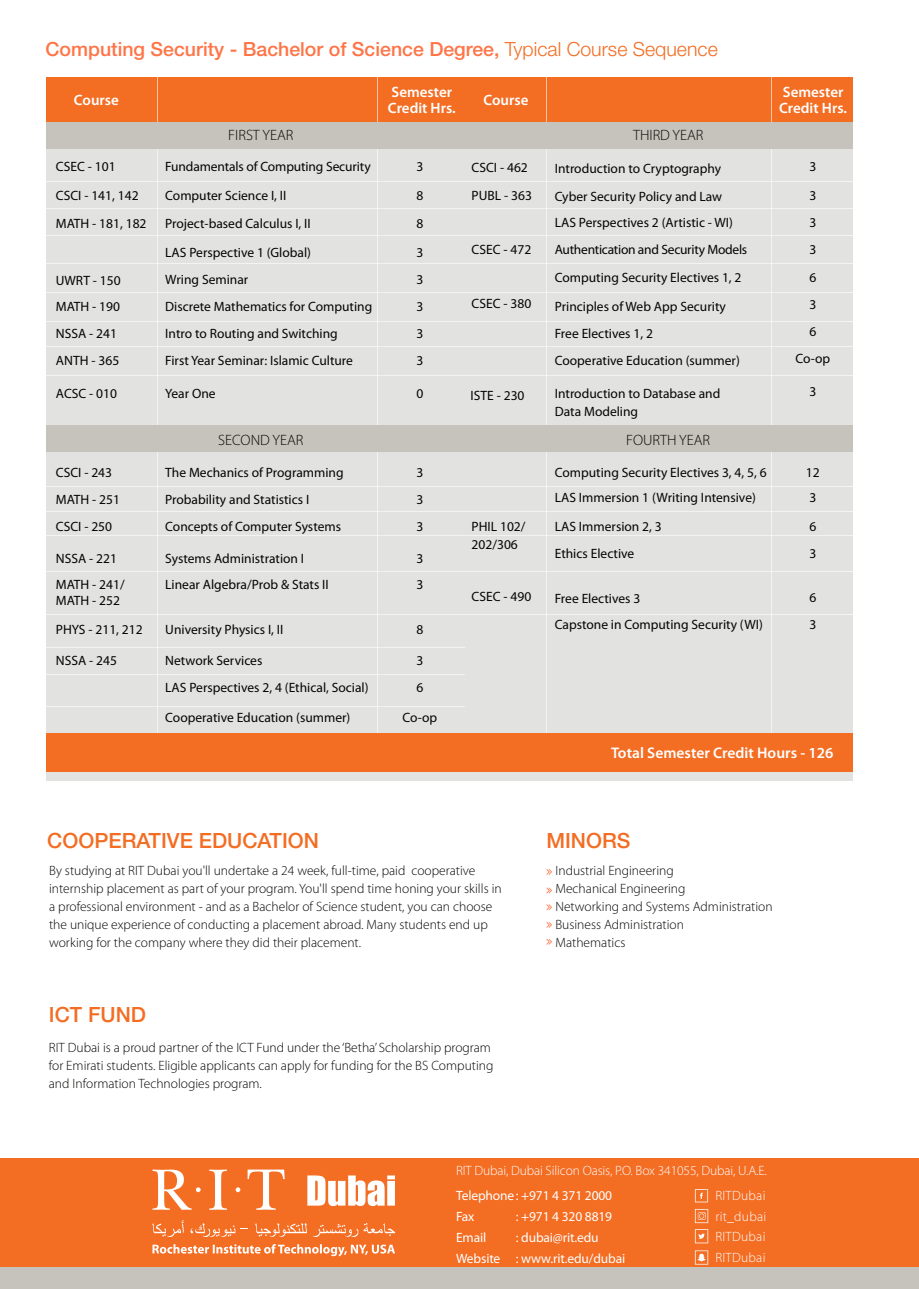
<style>
.page{position:relative;width:919px;height:1289px;background:#fff}
.page>*{position:absolute;margin:0;border:0;box-sizing:border-box;transform-origin:0 0}
.t1{font:500 21px "Helvetica Neue LT Std";color:#f36d23}
.t2{font:500 19.5px "Helvetica Neue LT Std";color:#ff7446}
.t3{font:600 15.45px "Myriad Pro";color:#fff}
.t4{font:600 15px/16.5px "Myriad Pro";color:#fff}
.t5{font:300 15px "Myriad Pro";color:#040503}
.t6{font:13.5px/27px "Myriad Pro";color:#040503}
.t7{font:300 13.5px/18px "Myriad Pro";color:#040503}
.t8{font:13.5px/21px "Myriad Pro";letter-spacing:-.01em;color:#fff}
.t9{font:13.5px/27px "Myriad Pro";letter-spacing:-.02em;color:#040503}
.t10{font:300 13.5px "Myriad Pro";letter-spacing:-.01em;color:#fff}
.t11{font:300 13.5px "Myriad Pro";letter-spacing:.02em;color:#fff}
.s1{font-weight:300;color:#f36d23}
</style>
<div class="page">
<div style="left:0;top:1157px;width:918px;height:119px;background:#f36d23"></div>
<svg style="left:209px;top:1169px;width:18px;height:40px"></svg>
<svg style="left:247px;top:1169px;width:38px;height:40px"></svg>
<svg style="left:152px;top:1169px;width:49px;height:40px"></svg>
<svg style="left:235px;top:1187px;width:5px;height:5px"></svg>
<svg style="left:307px;top:1175px;width:88px;height:30px"></svg>
<svg style="left:152px;top:1244px;width:243px;height:12px"></svg>
<svg style="left:152px;top:1220px;width:32px;height:16px"></svg>
<svg style="left:190px;top:1223px;width:45px;height:13px"></svg>
<svg style="left:255px;top:1223px;width:52px;height:13px"></svg>
<svg style="left:313px;top:1223px;width:82px;height:13px"></svg>
<svg style="left:694px;top:1189px;width:14px;height:13px"></svg>
<svg style="left:694px;top:1229px;width:14px;height:14px"></svg>
<svg style="left:694px;top:1250px;width:14px;height:14px"></svg>
<svg style="left:694px;top:1209px;width:14px;height:14px"></svg>
<div style="left:0;top:1267px;width:918px;height:21px;background:#c6c2bc"></div>
<div style="left:46px;top:77px;width:806px;height:46px;background:#f36d23"></div>
<div style="left:46px;top:149px;width:806px;height:632px;background:#e2e2e0"></div>
<hr style="left:157px;top:77px;width:1px;height:694px;background:#fff">
<hr style="left:377px;top:77px;width:1px;height:694px;background:#fff">
<hr style="left:546px;top:77px;width:1px;height:694px;background:#fff">
<hr style="left:771px;top:77px;width:1px;height:694px;background:#fff">
<hr style="left:46px;top:181px;width:806px;height:1px;background:#fff">
<hr style="left:46px;top:208px;width:806px;height:1px;background:#fff">
<hr style="left:46px;top:235px;width:806px;height:1px;background:#fff">
<hr style="left:46px;top:321px;width:806px;height:1px;background:#fff">
<hr style="left:46px;top:263px;width:806px;height:1px;background:#fff">
<hr style="left:46px;top:292px;width:806px;height:1px;background:#fff">
<hr style="left:46px;top:346px;width:806px;height:1px;background:#fff">
<hr style="left:46px;top:375px;width:806px;height:1px;background:#fff">
<hr style="left:46px;top:486px;width:806px;height:1px;background:#fff">
<hr style="left:46px;top:511px;width:806px;height:1px;background:#fff">
<hr style="left:46px;top:535px;width:806px;height:1px;background:#fff">
<hr style="left:46px;top:571px;width:806px;height:1px;background:#fff">
<hr style="left:46px;top:614px;width:806px;height:1px;background:#fff">
<hr style="left:46px;top:647px;width:418px;height:1px;background:#fff">
<hr style="left:46px;top:705px;width:418px;height:1px;background:#fff">
<hr style="left:46px;top:674px;width:418px;height:1px;background:#fff">
<div style="left:46px;top:122px;width:806px;height:27px;background:#c6c2bc"></div>
<div style="left:46px;top:425px;width:806px;height:27px;background:#c6c2bc"></div>
<div style="left:46px;top:733px;width:806px;height:38px;background:#f36d23"></div>
<svg style="left:546px;top:869px;width:6px;height:5px"></svg>
<svg style="left:546px;top:887px;width:6px;height:6px"></svg>
<svg style="left:546px;top:904px;width:6px;height:6px"></svg>
<svg style="left:546px;top:939px;width:6px;height:5px"></svg>
<svg style="left:546px;top:922px;width:6px;height:5px"></svg>
<h2 class="t2" style="left:45px;top:38px;width:673px">Computing Security - Bachelor of Science Degree, <span class="s1">Typical Course Sequence</span></h2>
<p class="t4" style="left:388px;top:83px;width:69px">Semester<br>Credit Hrs.</p>
<p class="t4" style="left:779px;top:83px;width:69px">Semester<br>Credit Hrs.</p>
<p class="t4" style="left:74px;top:91px;width:46px">Course</p>
<p class="t4" style="left:483px;top:91px;width:46px">Course</p>
<p class="t6" style="left:56px;top:152px;width:92px;line-height:28.5px">CSEC - 101<br>CSCI - 141, 142<br>MATH - 181, 182</p>
<p class="t6" style="left:56px;top:266px;width:66px">UWRT - 150</p>
<p class="t6" style="left:56px;top:292px;width:66px">MATH - 190<br>NSSA - 241<br>ANTH - 365</p>
<p class="t6" style="left:56px;top:379px;width:63px">ACSC - 010</p>
<p class="t6" style="left:56px;top:458px;width:66px">CSCI - 243<br>MATH - 251<br>CSCI - 250</p>
<p class="t6" style="left:56px;top:545px;width:70px;line-height:25.5px">NSSA - 221<br>MATH - 241/</p>
<p class="t6" style="left:56px;top:586px;width:88px;line-height:28.5px">MATH - 252<br>PHYS - 211, 212</p>
<p class="t6" style="left:56px;top:647px;width:63px">NSSA - 245</p>
<p class="t5" style="left:228px;top:126px;width:67px">FIRST YEAR</p>
<p class="t5" style="left:633px;top:126px;width:72px">THIRD YEAR</p>
<p class="t6" style="left:165px;top:152px;width:207px;line-height:28.5px">Fundamentals of Computing Security<br>Computer Science I, II<br>Project-based Calculus I, II<br>LAS Perspective 1 (Global)</p>
<p class="t6" style="left:165px;top:265px;width:208px">Wring Seminar<br>Discrete Mathematics for Computing<br>Intro to Routing and Switching<br>First Year Seminar: Islamic Culture</p>
<p class="t6" style="left:165px;top:379px;width:52px">Year One</p>
<p class="t6" style="left:416px;top:152px;width:8px;line-height:28.5px;text-align:justify">3<br>8<br>8<br>3</p>
<p class="t6" style="left:416px;top:265px;width:8px;text-align:justify">3<br>3<br>3<br>3</p>
<p class="t6" style="left:416px;top:379px;width:8px">0</p>
<p class="t6" style="left:471px;top:153px;width:62px;line-height:28.5px">CSCI - 462<br>PUBL - 363</p>
<p class="t6" style="left:471px;top:236px;width:61px">CSEC - 472</p>
<p class="t6" style="left:471px;top:290px;width:61px">CSEC - 380</p>
<p class="t6" style="left:470px;top:381px;width:55px">ISTE - 230</p>
<p class="t6" style="left:554px;top:154px;width:169px;line-height:28.5px">Introduction to Cryptography<br>Cyber Security Policy and Law</p>
<p class="t9" style="left:554px;top:208px;width:194px">LAS Perspectives 2 (Artistic - WI)<br>Authentication and Security Models</p>
<p class="t6" style="left:554px;top:263px;width:188px;line-height:28.5px">Computing Security Electives 1, 2<br>Principles of Web App Security</p>
<p class="t6" style="left:554px;top:319px;width:187px">Free Electives 1, 2<br>Cooperative Education (summer)</p>
<p class="t6" style="left:554px;top:384px;width:167px;line-height:18px">Introduction to Database and<br>Data Modeling</p>
<p class="t5" style="left:218px;top:431px;width:87px">SECOND YEAR</p>
<p class="t5" style="left:626px;top:431px;width:86px">FOURTH YEAR</p>
<p class="t6" style="left:809px;top:152px;width:8px;line-height:28.5px">3<br>3</p>
<p class="t6" style="left:809px;top:208px;width:8px">3<br>3</p>
<p class="t6" style="left:795px;top:264px;width:36px;text-align:center">6<br>3<br>6<br>Co-op</p>
<p class="t6" style="left:809px;top:378px;width:8px">3</p>
<p class="t6" style="left:165px;top:458px;width:180px">The Mechanics of Programming<br>Probability and Statistics I<br>Concepts of Computer Systems</p>
<p class="t6" style="left:554px;top:459px;width:213px">Computing Security Electives 3, 4, 5, 6</p>
<p class="t6" style="left:416px;top:458px;width:8px;text-align:justify">3<br>3<br>3</p>
<p class="t6" style="left:806px;top:459px;width:15px">12</p>
<p class="t6" style="left:554px;top:484px;width:203px">LAS Immersion 1 (Writing Intensive)</p>
<p class="t6" style="left:809px;top:484px;width:8px">3</p>
<p class="t6" style="left:471px;top:517px;width:55px;line-height:18px">PHIL 102/<br>202/306</p>
<p class="t6" style="left:554px;top:513px;width:108px">LAS Immersion 2, 3<br>Ethics Elective</p>
<p class="t6" style="left:554px;top:585px;width:210px;line-height:25.5px">Free Electives 3<br>Capstone in Computing Security (WI)</p>
<p class="t6" style="left:809px;top:513px;width:8px">6<br>3</p>
<p class="t6" style="left:809px;top:583px;width:8px">6<br>3</p>
<p class="t6" style="left:165px;top:545px;width:165px;line-height:25.5px">Systems Administration I<br>Linear Algebra/Prob &amp; Stats II</p>
<p class="t6" style="left:165px;top:615px;width:120px">University Physics I, II</p>
<p class="t6" style="left:165px;top:646px;width:205px">Network Services<br>LAS Perspectives 2, 4 (Ethical, Social)</p>
<p class="t6" style="left:165px;top:703px;width:187px">Cooperative Education (summer)</p>
<p class="t6" style="left:416px;top:545px;width:8px;line-height:25.5px">3<br>3</p>
<p class="t6" style="left:416px;top:615px;width:8px">8</p>
<p class="t6" style="left:416px;top:646px;width:8px">3<br>6</p>
<p class="t6" style="left:402px;top:703px;width:36px">Co-op</p>
<p class="t6" style="left:471px;top:583px;width:61px">CSEC - 490</p>
<p class="t3" style="left:611px;top:742px;width:224px">Total Semester Credit Hours - 126</p>
<h1 class="t1" style="left:47px;top:828px;width:273px">COOPERATIVE EDUCATION</h1>
<p class="t7" style="left:49px;top:861px;width:454px">By studying at RIT Dubai you'll undertake a 24 week, full-time, paid cooperative internship placement as part of your program. You'll spend time honing your skills in a professional environment - and as a Bachelor of Science student, you can choose the unique experience of conducting a placement abroad. Many students end up working for the company where they did their placement.</p>
<h1 class="t1" style="left:49px;top:1002px;width:99px">ICT FUND</h1>
<p class="t7" style="left:49px;top:1037px;width:446px">RIT Dubai is a proud partner of the ICT Fund under the ‘Betha’ Scholarship program for Emirati students. Eligible applicants can apply for funding for the BS Computing and Information Technologies program.</p>
<h1 class="t1" style="left:546px;top:828px;width:86px">MINORS</h1>
<p class="t7" style="left:555px;top:861px;width:219px">Industrial Engineering<br>Mechanical Engineering<br>Networking and Systems Administration<br>Business Administration<br>Mathematics</p>
<p class="t10" style="left:456px;top:1162px;width:312px">RIT Dubai, Dubai Silicon Oasis, P.O. Box 341055, Dubai, U.A.E.</p>
<p class="t8" style="left:456px;top:1184px;width:158px">Telephone: +971 4 371 2000<br>Fax<br>Email<br>Website</p>
<p class="t11" style="left:715px;top:1187px;width:52px">RITDubai</p>
<p class="t11" style="left:715px;top:1227px;width:52px">RITDubai</p>
<p class="t11" style="left:715px;top:1208px;width:52px">rit_dubai</p>
<p class="t11" style="left:715px;top:1249px;width:52px">RITDubai</p>
<p class="t8" style="left:516px;top:1205px;width:111px">: +971 4 320 8819<br>: dubai@rit.edu<br>: www.rit.edu/dubai</p>
</div>
